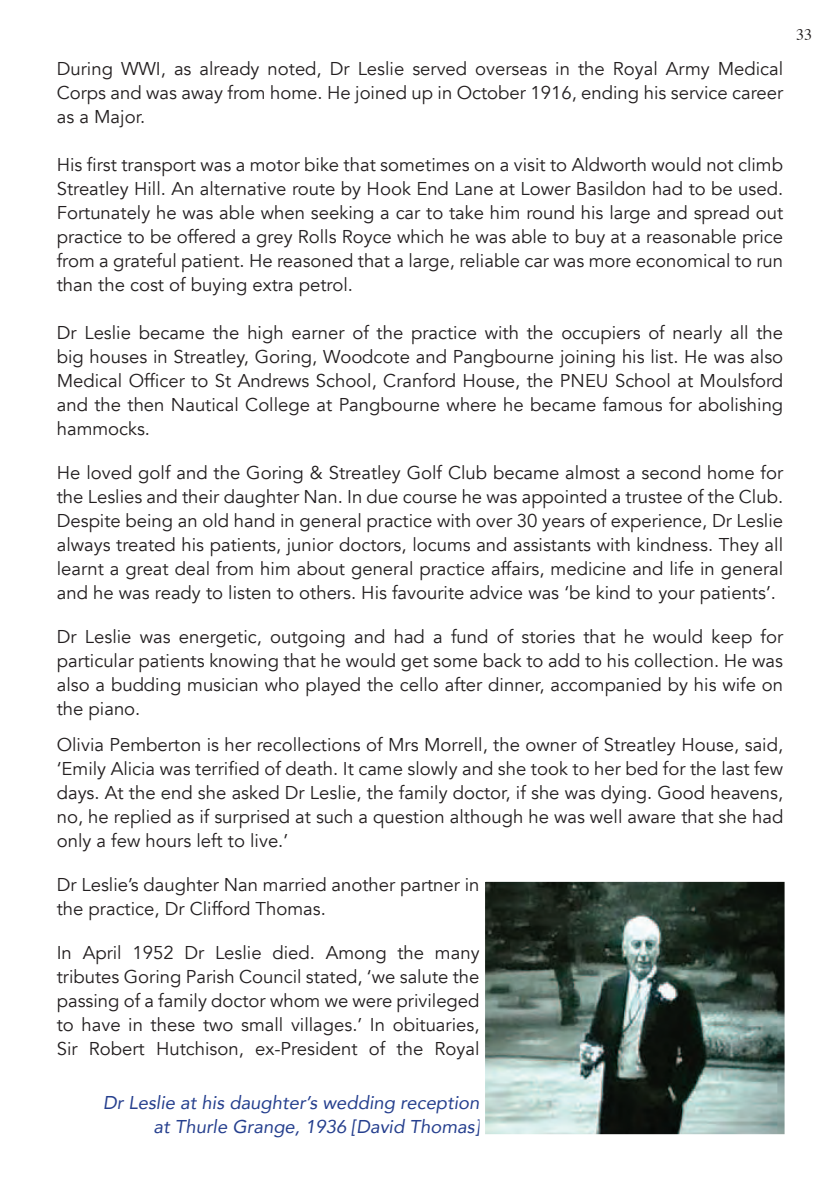
<style>
.page{position:relative;width:840px;height:1191px;background:#fff}
.page>*{position:absolute;margin:0;border:0;box-sizing:border-box;transform-origin:0 0}
.t1{font:18.4px/24px "Avenir";color:#231f20;text-align:justify}
.t2{font:italic 18.4px/24px "Avenir";color:#253f8e;text-align:right}
.t3{font:16px "Times";color:#231f20}
</style>
<div class="page">
<svg style="left:485px;top:881px;width:300px;height:254px;background:#566760"></svg>
<p class="t1" style="left:57px;top:57px;width:727px">During WWI, as already noted, Dr Leslie served overseas in the Royal Army Medical Corps and was away from home. He joined up in October 1916, ending his service career as a Major.</p>
<p class="t1" style="left:57px;top:153px;width:727px">His first transport was a motor bike that sometimes on a visit to Aldworth would not climb Streatley Hill. An alternative route by Hook End Lane at Lower Basildon had to be used.<br>Fortunately he was able when seeking a car to take him round his large and spread out practice to be offered a grey Rolls Royce which he was able to buy at a reasonable price from a grateful patient. He reasoned that a large, reliable car was more economical to run than the cost of buying extra petrol.</p>
<p class="t1" style="left:57px;top:321px;width:727px">Dr Leslie became the high earner of the practice with the occupiers of nearly all the big houses in Streatley, Goring, Woodcote and Pangbourne joining his list. He was also Medical Officer to St Andrews School, Cranford House, the PNEU School at Moulsford and the then Nautical College at Pangbourne where he became famous for abolishing hammocks.</p>
<p class="t1" style="left:57px;top:461px;width:727px">He loved golf and the Goring &amp; Streatley Golf Club became almost a second home for the Leslies and their daughter Nan. In due course he was appointed a trustee of the Club.<br>Despite being an old hand in general practice with over 30 years of experience, Dr Leslie always treated his patients, junior doctors, locums and assistants with kindness. They all learnt a great deal from him about general practice affairs, medicine and life in general and he was ready to listen to others. His favourite advice was ‘be kind to your patients’.</p>
<p class="t1" style="left:57px;top:625px;width:727px">Dr Leslie was energetic, outgoing and had a fund of stories that he would keep for particular patients knowing that he would get some back to add to his collection. He was also a budding musician who played the cello after dinner, accompanied by his wife on the piano.</p>
<p class="t1" style="left:57px;top:733px;width:727px">Olivia Pemberton is her recollections of Mrs Morrell, the owner of Streatley House, said, ‘Emily Alicia was terrified of death. It came slowly and she took to her bed for the last few days. At the end she asked Dr Leslie, the family doctor, if she was dying. Good heavens, no, he replied as if surprised at such a question although he was well aware that she had only a few hours left to live.’</p>
<p class="t1" style="left:57px;top:873px;width:424px">Dr Leslie’s daughter Nan married another partner in the practice, Dr Clifford Thomas.</p>
<p class="t1" style="left:57px;top:941px;width:424px">In April 1952 Dr Leslie died. Among the many tributes Goring Parish Council stated, ‘we salute the passing of a family doctor whom we were privileged to have in these two small villages.’ In obituaries, Sir Robert Hutchison, ex-President of the Royal</p>
<p class="t2" style="left:103px;top:1091px;width:378px">Dr Leslie at his daughter’s wedding reception at Thurle Grange, 1936 [David Thomas]</p>
<p class="t3" style="left:795px;top:20px;width:17px">33</p>
</div>
